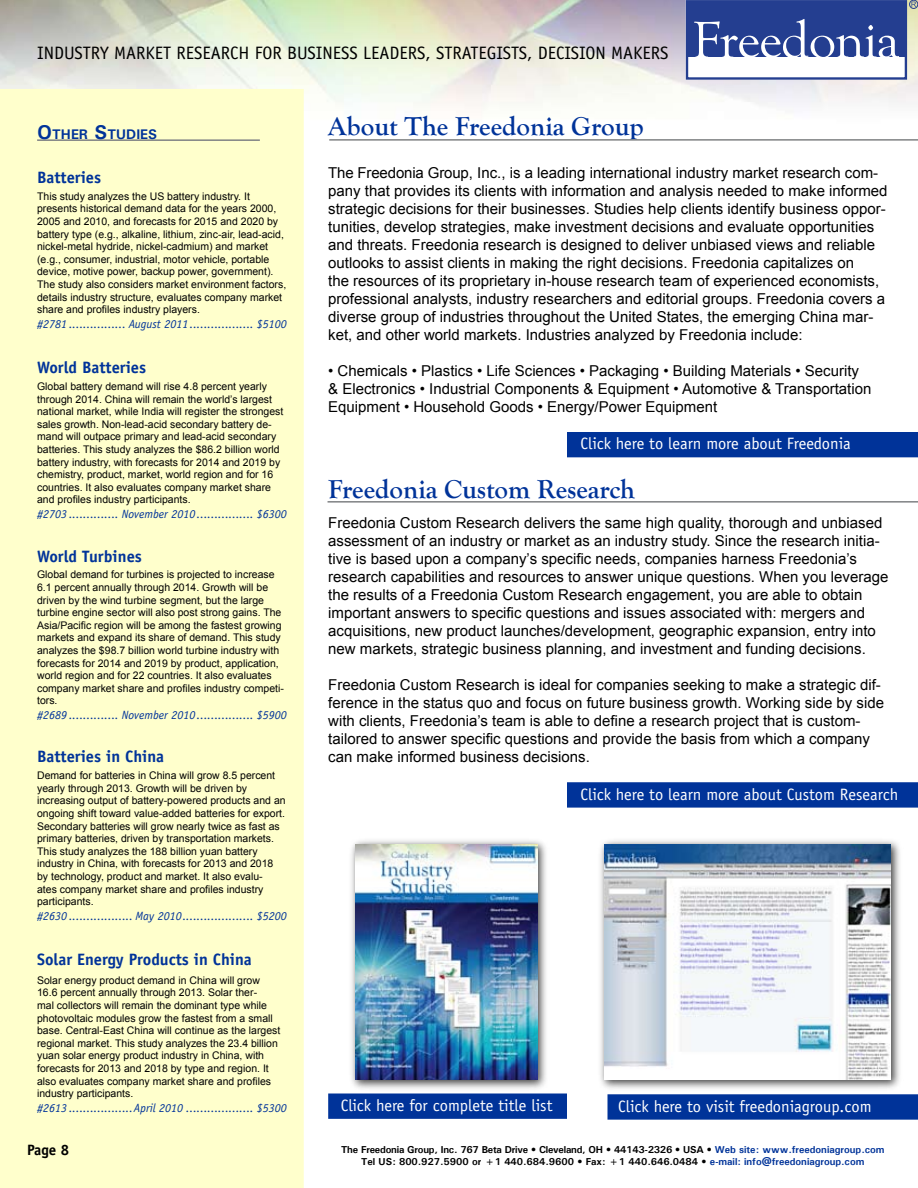
<style>
.page{position:relative;width:918px;height:1188px;background:#fff}
.page>*{position:absolute;margin:0;border:0;box-sizing:border-box;transform-origin:0 0}
.t1{font:700 27px "Goudy Old Style T";color:#039}
.t2{font:18px "Officina Sans";color:#000}
.t3{font:16.5px "Officina Sans";color:#fff}
.t4{font:700 16.5px "Officina Sans";color:#039}
.t5{font:15px/18px "Arial";color:#000}
.t6{font:700 15px "Officina Sans";color:#000}
.t7{font:700 13.95px "Univers";color:#039}
.t8{font:italic 12px "Officina Sans";color:#039}
.t9{font:10.5px/12.6px "Arial";color:#000}
.t10{font:700 10.05px/12px "Univers";color:#000;text-align:center}
.s1{font-size:19.95px}
.s2{font-style:italic}
.s3{color:#039}
</style>
<div class="page">
<div style="left:0;top:89px;width:304px;height:1099px;background:#ffc"></div>
<hr style="left:329px;top:139px;width:589px;height:2px;background:#808284">
<hr style="left:328px;top:501px;width:590px;height:2px;background:#808284">
<div style="left:567px;top:432px;width:351px;height:25px;background:#039"></div>
<div style="left:568px;top:783px;width:349px;height:24px;background:#039"></div>
<div style="left:567px;top:782px;width:351px;height:26px;border:2px solid #039"></div>
<div style="left:329px;top:1094px;width:237px;height:24px;background:#039"></div>
<div style="left:328px;top:1094px;width:239px;height:25px;border:2px solid #039"></div>
<hr style="left:37px;top:139px;width:223px;height:2px;background:#808284">
<div style="left:686px;top:0;width:221px;height:80px;border:2px solid #243e90"></div>
<div style="left:687px;top:1px;width:218px;height:56px;background:#243e90"></div>
<svg style="left:694px;top:19px;width:205px;height:38px"></svg>
<div style="left:909px;top:0;width:9px;height:9px;border:1px solid #243e90;border-radius:50%"></div>
<svg style="left:911px;top:2px;width:5px;height:5px"></svg>
<div style="left:608px;top:1095px;width:309px;height:24px;background:#039"></div>
<div style="left:608px;top:1094px;width:310px;height:26px;border:2px solid #039"></div>
<div style="left:597px;top:837px;width:306px;height:255px;background:#000;opacity:.75"></div>
<img style="left:605px;top:845px;width:286px;height:235px">
<div style="left:348px;top:837px;width:202px;height:255px;background:#000;opacity:.75"></div>
<img style="left:355px;top:845px;width:183px;height:235px">
<h2 class="t2" style="left:37px;top:42px;width:633px">INDUSTRY MARKET RESEARCH FOR BUSINESS LEADERS, STRATEGISTS, DECISION MAKERS</h2>
<h3 class="t7" style="left:37px;top:126px;width:120px"><span class="s1">O</span>ther <span class="s1">S</span>tudies</h3>
<h3 class="t4" style="left:37px;top:167px;width:66px">Batteries</h3>
<p class="t9" style="left:37px;top:190px;width:251px">This study analyzes the US battery industry. It presents historical demand data for the years 2000, 2005 and 2010, and forecasts for 2015 and 2020 by battery type (e.g., alkaline, lithium, zinc-air, lead-acid, nickel-metal hydride, nickel-cadmium) and market (e.g., consumer, industrial, motor vehicle, portable device, motive power, backup power, government).<br>The study also considers market environment factors, details industry structure, evaluates company market share and profiles industry players.</p>
<p class="t8" style="left:37px;top:317px;width:251px">#2781 ................ August 2011.................. $5100</p>
<h3 class="t4" style="left:37px;top:357px;width:111px">World Batteries</h3>
<p class="t9" style="left:37px;top:380px;width:248px">Global battery demand will rise 4.8 percent yearly through 2014. China will remain the world’s largest national market, while India will register the strongest sales growth. Non-lead-acid secondary battery de&shy;mand will outpace primary and lead-acid secondary batteries. This study analyzes the $86.2 billion world battery industry, with forecasts for 2014 and 2019 by chemistry, product, market, world region and for 16 countries. It also evaluates company market share and profiles industry participants.</p>
<p class="t8" style="left:37px;top:507px;width:251px">#2703 .............. November 2010 ................ $6300</p>
<h3 class="t4" style="left:37px;top:546px;width:106px">World Turbines</h3>
<p class="t9" style="left:37px;top:569px;width:248px">Global demand for turbines is projected to increase 6.1 percent annually through 2014. Growth will be driven by the wind turbine segment, but the large turbine engine sector will also post strong gains. The Asia/Pacific region will be among the fastest growing markets and expand its share of demand. This study analyzes the $98.7 billion world turbine industry with forecasts for 2014 and 2019 by product, application, world region and for 22 countries. It also evaluates company market share and profiles industry competi&shy;tors.</p>
<p class="t8" style="left:37px;top:708px;width:251px">#2689 .............. November 2010 ................ $5900</p>
<h3 class="t4" style="left:37px;top:746px;width:129px">Batteries in China</h3>
<p class="t9" style="left:37px;top:769px;width:250px">Demand for batteries in China will grow 8.5 percent yearly through 2013. Growth will be driven by increasing output of battery-powered products and an ongoing shift toward value-added batteries for export.<br>Secondary batteries will grow nearly twice as fast as primary batteries, driven by transportation markets.<br>This study analyzes the 188 billion yuan battery industry in China, with forecasts for 2013 and 2018 by technology, product and market. It also evalu-<br>ates company market share and profiles industry participants.</p>
<p class="t8" style="left:37px;top:909px;width:251px">#2630 .................. May 2010.................... $5200</p>
<h3 class="t4" style="left:37px;top:949px;width:216px">Solar Energy Products in China</h3>
<p class="t9" style="left:37px;top:974px;width:245px">Solar energy product demand in China will grow 16.6 percent annually through 2013. Solar ther-<br>mal collectors will remain the dominant type while photovoltaic modules grow the fastest from a small base. Central-East China will continue as the largest regional market. This study analyzes the 23.4 billion yuan solar energy product industry in China, with forecasts for 2013 and 2018 by type and region. It also evaluates company market share and profiles industry participants.</p>
<p class="t8" style="left:37px;top:1101px;width:251px">#2613 ..................April 2010 ................... $5300</p>
<h3 class="t6" style="left:27px;top:1140px;width:44px">Page 8</h3>
<h1 class="t1" style="left:328px;top:111px;width:317px">About The Freedonia Group</h1>
<p class="t5" style="left:328px;top:164px;width:561px">The Freedonia Group, Inc., is a leading international industry market research com&shy;pany that provides its clients with information and analysis needed to make informed strategic decisions for their businesses. Studies help clients identify business oppor&shy;tunities, develop strategies, make investment decisions and evaluate opportunities and threats. Freedonia research is designed to deliver unbiased views and reliable outlooks to assist clients in making the right decisions. Freedonia capitalizes on<br>the resources of its proprietary in-house research team of experienced economists, professional analysts, industry researchers and editorial groups. Freedonia covers a diverse group of industries throughout the United States, the emerging China mar&shy;ket, and other world markets. Industries analyzed by Freedonia include:</p>
<h3 class="t5" style="left:328px;top:362px;width:545px"><span class="s2">•</span> Chemicals • Plastics • Life Sciences • Packaging • Building Materials • Security &amp; Electronics • Industrial Components &amp; Equipment • Automotive &amp; Transportation<br>Equipment • Household Goods • Energy/Power Equipment</h3>
<h3 class="t3" style="left:580px;top:434px;width:272px">Click here to learn more about Freedonia</h3>
<h1 class="t1" style="left:328px;top:474px;width:308px">Freedonia Custom Research</h1>
<p class="t5" style="left:328px;top:514px;width:562px">Freedonia Custom Research delivers the same high quality, thorough and unbiased assessment of an industry or market as an industry study. Since the research initia&shy;tive is based upon a company’s specific needs, companies harness Freedonia’s research capabilities and resources to answer unique questions. When you leverage the results of a Freedonia Custom Research engagement, you are able to obtain important answers to specific questions and issues associated with: mergers and acquisitions, new product launches/development, geographic expansion, entry into new markets, strategic business planning, and investment and funding decisions.</p>
<p class="t5" style="left:328px;top:676px;width:557px">Freedonia Custom Research is ideal for companies seeking to make a strategic dif&shy;ference in the status quo and focus on future business growth. Working side by side with clients, Freedonia’s team is able to define a research project that is custom&shy;tailored to answer specific questions and provide the basis from which a company can make informed business decisions.</p>
<h3 class="t3" style="left:580px;top:784px;width:319px">Click here to learn more about Custom Research</h3>
<h3 class="t3" style="left:341px;top:1096px;width:213px">Click here for complete title list</h3>
<h3 class="t3" style="left:618px;top:1096px;width:255px">Click here to visit freedoniagroup.com</h3>
<p class="t10" style="left:341px;top:1143px;width:545px">The Freedonia Group, Inc. 767 Beta Drive • Cleveland, OH • 44143-2326 • USA • <span class="s3">Web site: www.freedoniagroup.com<br></span>Tel US: 800.927.5900 or +1 440.684.9600 • Fax: +1 440.646.0484 • <span class="s3">e-mail: info@freedoniagroup.com</span></p>
</div>
